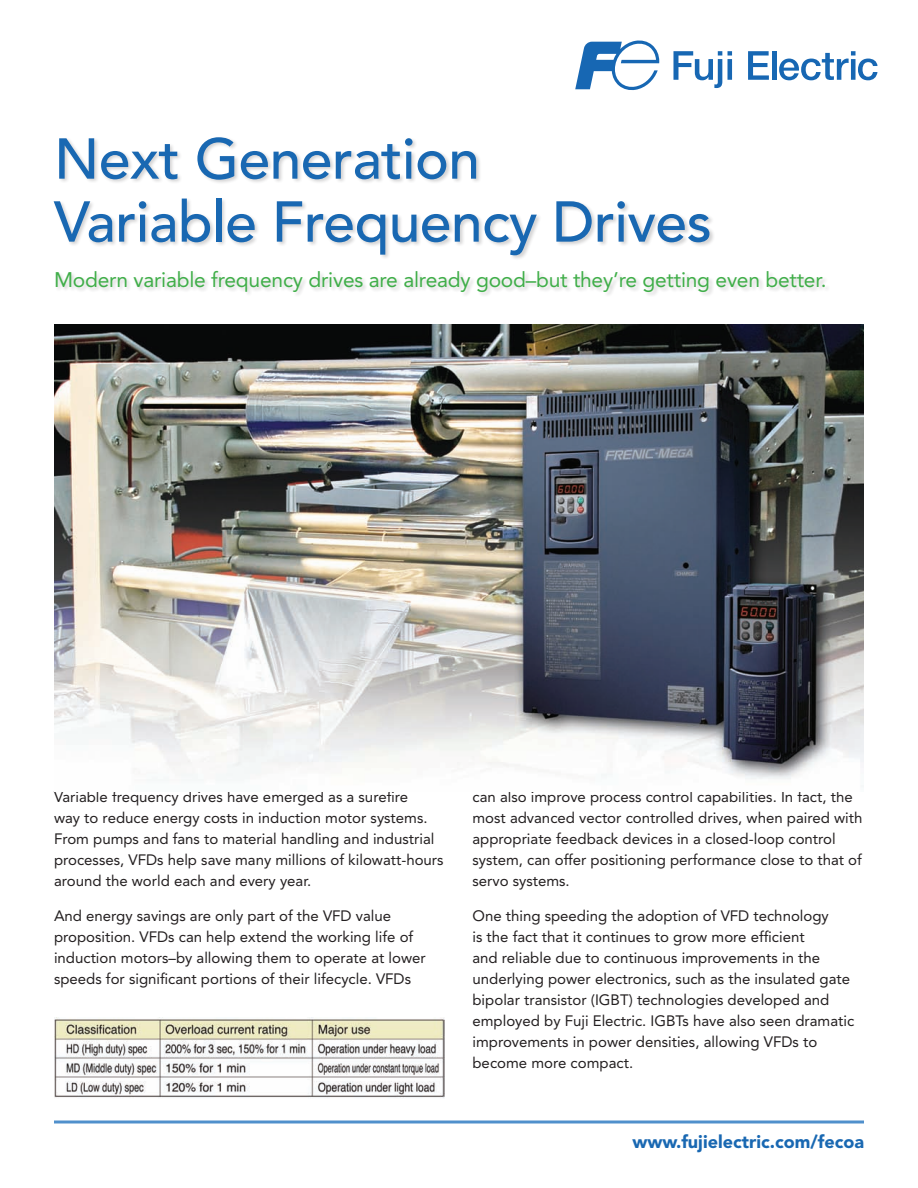
<style>
.page{position:relative;width:918px;height:1188px;background:#fff}
.page>*{position:absolute;margin:0;border:0;box-sizing:border-box;transform-origin:0 0}
.t1{font:500 57px/63px "Avenir";letter-spacing:-.01em;color:#1968b2}
.t2{font:21px "Avenir";letter-spacing:-.01em;color:#40ae49}
.t3{font:900 18px "Avenir";color:#1968b2}
.t4{font:15px/21px "Avenir";color:#231f20}
</style>
<div class="page">
<svg style="left:673px;top:51px;width:49px;height:37px"></svg>
<svg style="left:728px;top:51px;width:4px;height:29px"></svg>
<svg style="left:748px;top:51px;width:21px;height:29px"></svg>
<div style="left:772px;top:51px;width:5px;height:29px;background:#1767b3"></div>
<svg style="left:779px;top:51px;width:99px;height:29px"></svg>
<svg style="left:575px;top:40px;width:84px;height:50px"></svg>
<div style="left:53px;top:136px;width:777px;height:162px;background:#231f20;opacity:.2"></div>
<svg style="left:54px;top:1120px;width:810px;height:4px;background:#7babd8"></svg>
<img style="left:54px;top:324px;width:810px;height:455px">
<img style="left:54px;top:1017px;width:391px;height:81px">
<h1 class="t1" style="left:54px;top:129px;width:659px">Next Generation<br>Variable Frequency Drives</h1>
<h2 class="t2" style="left:54px;top:268px;width:774px">Modern variable frequency drives are already good–but they’re getting even better.</h2>
<p class="t4" style="left:54px;top:787px;width:391px">Variable frequency drives have emerged as a surefire<br>way to reduce energy costs in induction motor systems.<br>From pumps and fans to material handling and industrial processes, VFDs help save many millions of kilowatt-hours around the world each and every year.</p>
<p class="t4" style="left:54px;top:905px;width:373px">And energy savings are only part of the VFD value proposition. VFDs can help extend the working life of induction motors–by allowing them to operate at lower speeds for significant portions of their lifecycle. VFDs</p>
<p class="t4" style="left:472px;top:787px;width:391px">can also improve process control capabilities. In fact, the most advanced vector controlled drives, when paired with appropriate feedback devices in a closed-loop control system, can offer positioning performance close to that of servo systems.</p>
<p class="t4" style="left:472px;top:905px;width:383px">One thing speeding the adoption of VFD technology<br>is the fact that it continues to grow more efficient<br>and reliable due to continuous improvements in the underlying power electronics, such as the insulated gate bipolar transistor (IGBT) technologies developed and employed by Fuji Electric. IGBTs have also seen dramatic improvements in power densities, allowing VFDs to become more compact.</p>
<p class="t3" style="left:632px;top:1131px;width:233px">www.fujielectric.com/fecoa</p>
</div>
